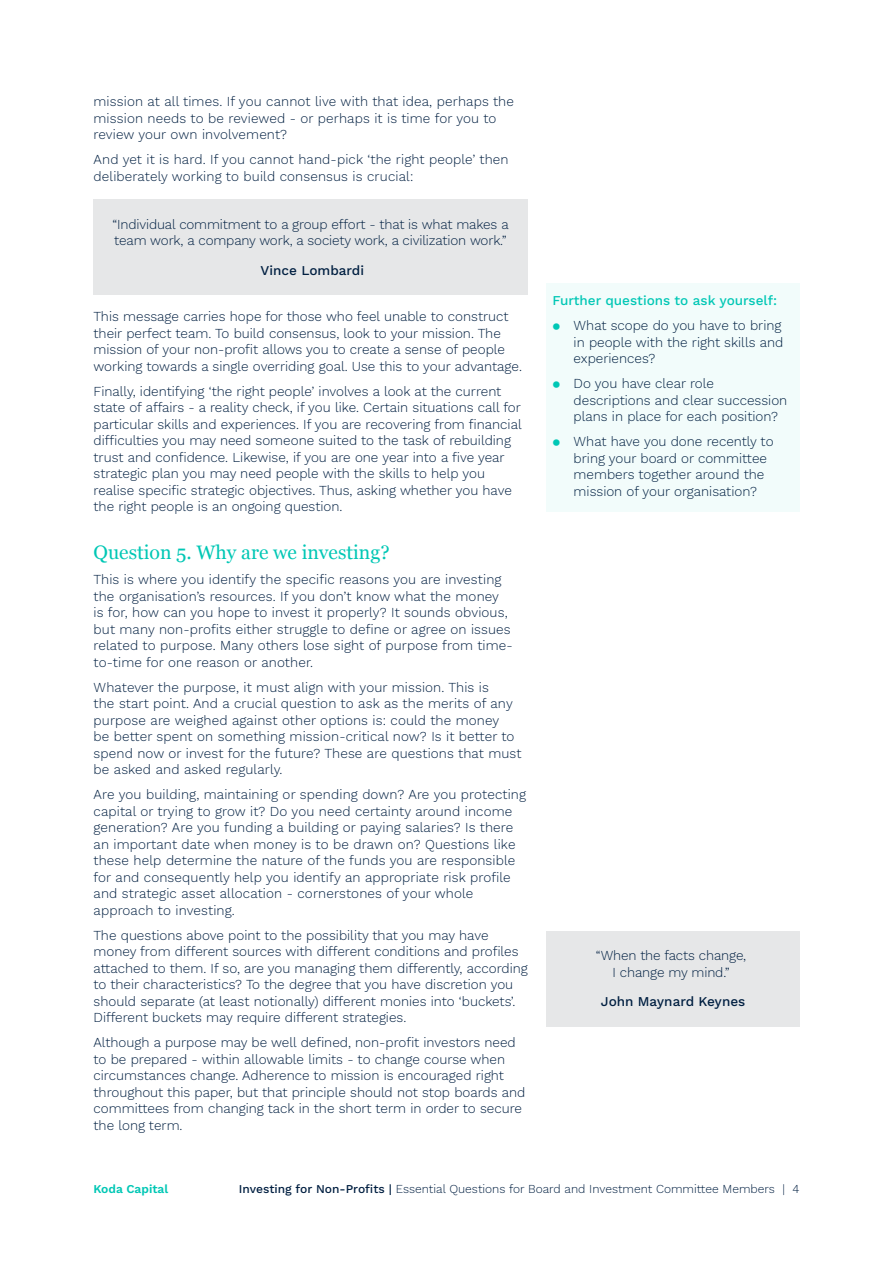
<style>
.page{position:relative;width:893px;height:1263px;background:#fff}
.page>*{position:absolute;margin:0;border:0;box-sizing:border-box;transform-origin:0 0}
.H2_green{font:19.5px "Georgia";color:#00c7b5}
.KODA_BODY_COPY{font:300 13.5px/16.5px "Work Sans";color:#001f41}
.t1{font:500 13.5px "Work Sans";color:#00c7b5}
.KODA_BODY_COPY-2{font:500 13.5px "Work Sans";color:#001f41}
.t2{font:300 12px "Work Sans";color:#001f41}
.t3{font:600 12px "Work Sans";color:#00c7b5}
.s1{color:#00c7b5}
.s2{font-weight:500}
</style>
<div class="page">
<div style="left:546px;top:283px;width:253px;height:229px;background:#f2fcfb"></div>
<div style="left:94px;top:199px;width:434px;height:96px;background:#e6e7e8"></div>
<div style="left:546px;top:931px;width:253px;height:95px;background:#e6e7e8"></div>
<p class="KODA_BODY_COPY" style="left:94px;top:93px;width:422px">mission at all times. If you cannot live with that idea, perhaps the mission needs to be reviewed - or perhaps it is time for you to review your own involvement?</p>
<p class="KODA_BODY_COPY" style="left:94px;top:151px;width:417px">And yet it is hard. If you cannot hand-pick ‘the right people’ then deliberately working to build consensus is crucial:</p>
<p class="KODA_BODY_COPY" style="left:112px;top:216px;width:398px">“Individual commitment to a group effort - that is what makes a team work, a company work, a society work, a civilization work.”</p>
<p class="KODA_BODY_COPY-2" style="left:261px;top:262px;width:105px">Vince Lombardi</p>
<p class="KODA_BODY_COPY" style="left:94px;top:308px;width:430px">This message carries hope for those who feel unable to construct their perfect team. To build consensus, look to your mission. The mission of your non-profit allows you to create a sense of people working towards a single overriding goal. Use this to your advantage.</p>
<p class="KODA_BODY_COPY" style="left:94px;top:382px;width:430px">Finally, identifying ‘the right people’ involves a look at the current state of affairs - a reality check, if you like. Certain situations call for particular skills and experiences. If you are recovering from financial difficulties you may need someone suited to the task of rebuilding trust and confidence. Likewise, if you are one year into a five year strategic plan you may need people with the skills to help you realise specific strategic objectives. Thus, asking whether you have the right people is an ongoing question.</p>
<p class="H2_green" style="left:94px;top:538px;width:298px">Question 5. Why are we investing?</p>
<p class="KODA_BODY_COPY" style="left:94px;top:571px;width:421px">This is where you identify the specific reasons you are investing the organisation’s resources. If you don’t know what the money<br>is for, how can you hope to invest it properly? It sounds obvious, but many non-profits either struggle to define or agree on issues related to purpose. Many others lose sight of purpose from time&shy;to-time for one reason or another.</p>
<p class="KODA_BODY_COPY" style="left:94px;top:678px;width:430px">Whatever the purpose, it must align with your mission. This is<br>the start point. And a crucial question to ask as the merits of any purpose are weighed against other options is: could the money<br>be better spent on something mission-critical now? Is it better to spend now or invest for the future? These are questions that must be asked and asked regularly.</p>
<p class="KODA_BODY_COPY" style="left:94px;top:786px;width:434px">Are you building, maintaining or spending down? Are you protecting capital or trying to grow it? Do you need certainty around income generation? Are you funding a building or paying salaries? Is there an important date when money is to be drawn on? Questions like these help determine the nature of the funds you are responsible for and consequently help you identify an appropriate risk profile and strategic asset allocation - cornerstones of your whole approach to investing.</p>
<p class="KODA_BODY_COPY" style="left:94px;top:926px;width:436px">The questions above point to the possibility that you may have money from different sources with different conditions and profiles attached to them. If so, are you managing them differently, according to their characteristics? To the degree that you have discretion you should separate (at least notionally) different monies into ‘buckets’.<br>Different buckets may require different strategies.</p>
<p class="KODA_BODY_COPY" style="left:94px;top:1034px;width:433px">Although a purpose may be well defined, non-profit investors need to be prepared - within allowable limits - to change course when circumstances change. Adherence to mission is encouraged right throughout this paper, but that principle should not stop boards and committees from changing tack in the short term in order to secure the long term.</p>
<h4 class="t1" style="left:552px;top:293px;width:226px">Further questions to ask yourself:</h4>
<p class="KODA_BODY_COPY" style="left:574px;top:317px;width:211px;text-indent:-21px"><span class="s1">⚫</span> What scope do you have to bring in people with the right skills and experiences?</p>
<p class="KODA_BODY_COPY" style="left:574px;top:375px;width:215px;text-indent:-21px"><span class="s1">⚫</span> Do you have clear role descriptions and clear succession plans in place for each position?</p>
<p class="KODA_BODY_COPY" style="left:574px;top:433px;width:201px;text-indent:-21px"><span class="s1">⚫</span> What have you done recently to bring your board or committee members together around the mission of your organisation?</p>
<p class="KODA_BODY_COPY" style="left:596px;top:947px;width:152px;text-align:center">“When the facts change,<br>I change my mind.”</p>
<p class="KODA_BODY_COPY-2" style="left:601px;top:994px;width:146px">John Maynard Keynes</p>
<p class="t3" style="left:94px;top:1182px;width:76px">Koda Capital</p>
<p class="t2" style="left:239px;top:1180px;width:562px"><span class="s2">Investing for Non-Profits |</span> Essential Questions for Board and Investment Committee Members | 4</p>
</div>
